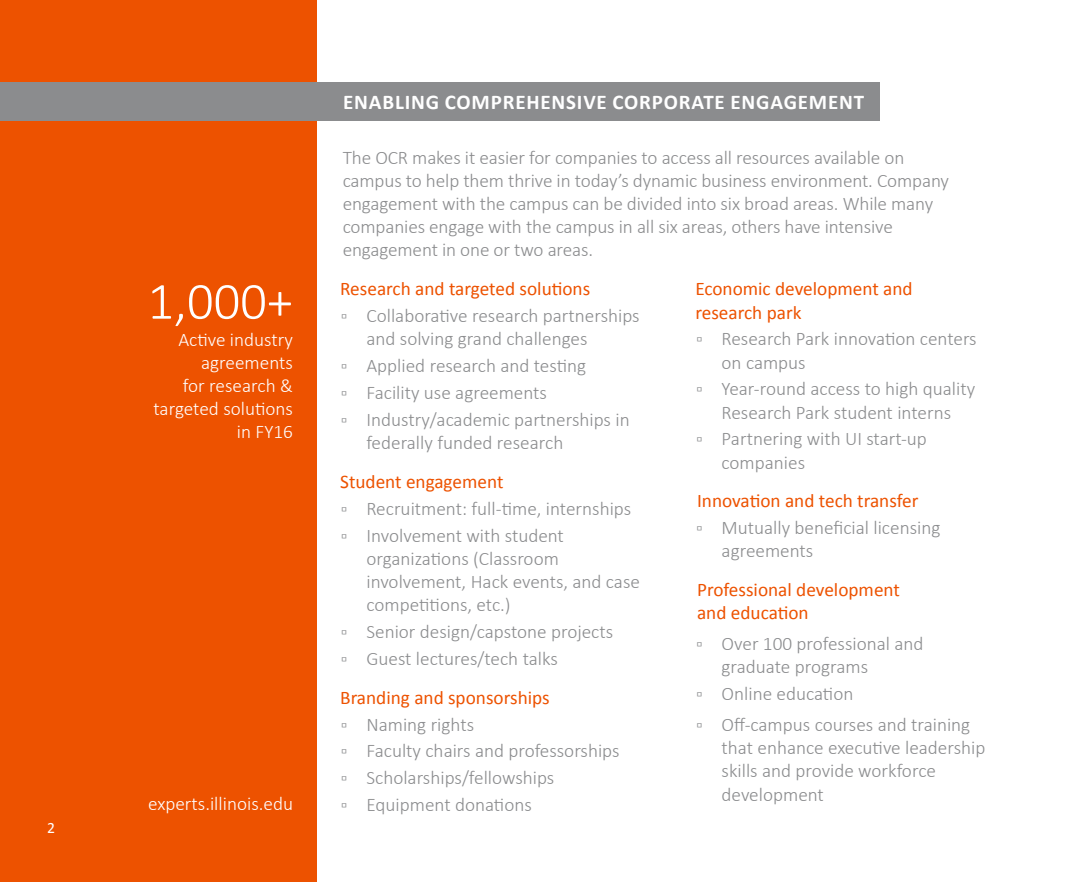
<style>
.page{position:relative;width:1071px;height:882px;background:#fff}
.page>*{position:absolute;margin:0;border:0;box-sizing:border-box;transform-origin:0 0}
.t1{font:300 52.5px "Calibri";color:#fff}
.t2{font:700 21px "Calibri";letter-spacing:.04em;color:#fff}
.t3{font:300 19.25px/23.1px "Calibri";color:#8b8c8e}
.t4{font:19.25px/23.1px "Calibri";color:#ed5200}
.t5{font:300 19.25px/23.1px "Calibri";color:#fff;text-align:right}
.t6{font:15.75px "Calibri";color:#fff}
</style>
<div class="page">
<div style="left:0;top:0;width:316px;height:882px;background:#ed5200"></div>
<div style="left:0;top:82px;width:879px;height:39px;background:#8b8c8e"></div>
<p class="t6" style="left:47px;top:817px;width:9px">2</p>
<p class="t1" style="left:148px;top:269px;width:147px">1,000+</p>
<p class="t5" style="left:154px;top:327px;width:141px">Active industry agreements<br>for research &amp; targeted solutions in FY16</p>
<p class="t5" style="left:148px;top:792px;width:146px">experts.illinois.edu</p>
<p class="t2" style="left:343px;top:87px;width:523px">ENABLING COMPREHENSIVE CORPORATE ENGAGEMENT</p>
<p class="t3" style="left:343px;top:145px;width:608px">The OCR makes it easier for companies to access all resources available on campus to help them thrive in today’s dynamic business environment. Company engagement with the campus can be divided into six broad areas. While many companies engage with the campus in all six areas, others have intensive engagement in one or two areas.</p>
<p class="t4" style="left:340px;top:277px;width:252px">Research and targeted solutions</p>
<p class="t3" style="left:366px;top:304px;width:275px;text-indent:-26px">▫ Collaborative research partnerships and solving grand challenges</p>
<p class="t3" style="left:340px;top:354px;width:247px">▫ Applied research and testing</p>
<p class="t3" style="left:340px;top:381px;width:208px">▫ Facility use agreements</p>
<p class="t3" style="left:366px;top:408px;width:265px;text-indent:-26px">▫ Industry/academic partnerships in federally funded research</p>
<p class="t4" style="left:340px;top:470px;width:165px">Student engagement</p>
<p class="t3" style="left:340px;top:497px;width:293px">▫ Recruitment: full-time, internships</p>
<p class="t3" style="left:366px;top:524px;width:275px;text-indent:-26px">▫ Involvement with student organizations (Classroom involvement, Hack events, and case competitions, etc.)</p>
<p class="t3" style="left:340px;top:620px;width:275px">▫ Senior design/capstone projects</p>
<p class="t3" style="left:340px;top:647px;width:219px">▫ Guest lectures/tech talks</p>
<p class="t4" style="left:340px;top:685px;width:211px">Branding and sponsorships</p>
<p class="t3" style="left:340px;top:712px;width:135px">▫ Naming rights</p>
<p class="t3" style="left:340px;top:739px;width:281px">▫ Faculty chairs and professorships</p>
<p class="t3" style="left:340px;top:766px;width:216px">▫ Scholarships/fellowships</p>
<p class="t3" style="left:340px;top:793px;width:193px">▫ Equipment donations</p>
<p class="t4" style="left:695px;top:277px;width:219px">Economic development and research park</p>
<p class="t3" style="left:722px;top:327px;width:257px;text-indent:-26px">▫ Research Park innovation centers on campus</p>
<p class="t3" style="left:695px;top:377px;width:281px;text-align:center">▫ Year-round access to high quality<br>Research Park student interns</p>
<p class="t3" style="left:722px;top:427px;width:207px;text-indent:-26px">▫ Partnering with UI start-up companies</p>
<p class="t4" style="left:697px;top:489px;width:223px">Innovation and tech transfer</p>
<p class="t3" style="left:722px;top:516px;width:220px;text-indent:-26px">▫ Mutually beneficial licensing agreements</p>
<p class="t4" style="left:697px;top:578px;width:204px">Professional development</p>
<p class="t4" style="left:697px;top:601px;width:113px">and education</p>
<p class="t3" style="left:722px;top:632px;width:203px;text-indent:-26px">▫ Over 100 professional and graduate programs</p>
<p class="t3" style="left:695px;top:682px;width:160px">▫ Online education</p>
<p class="t3" style="left:722px;top:713px;width:265px;text-indent:-26px">▫ Off-campus courses and training that enhance executive leadership skills and provide workforce development</p>
</div>
